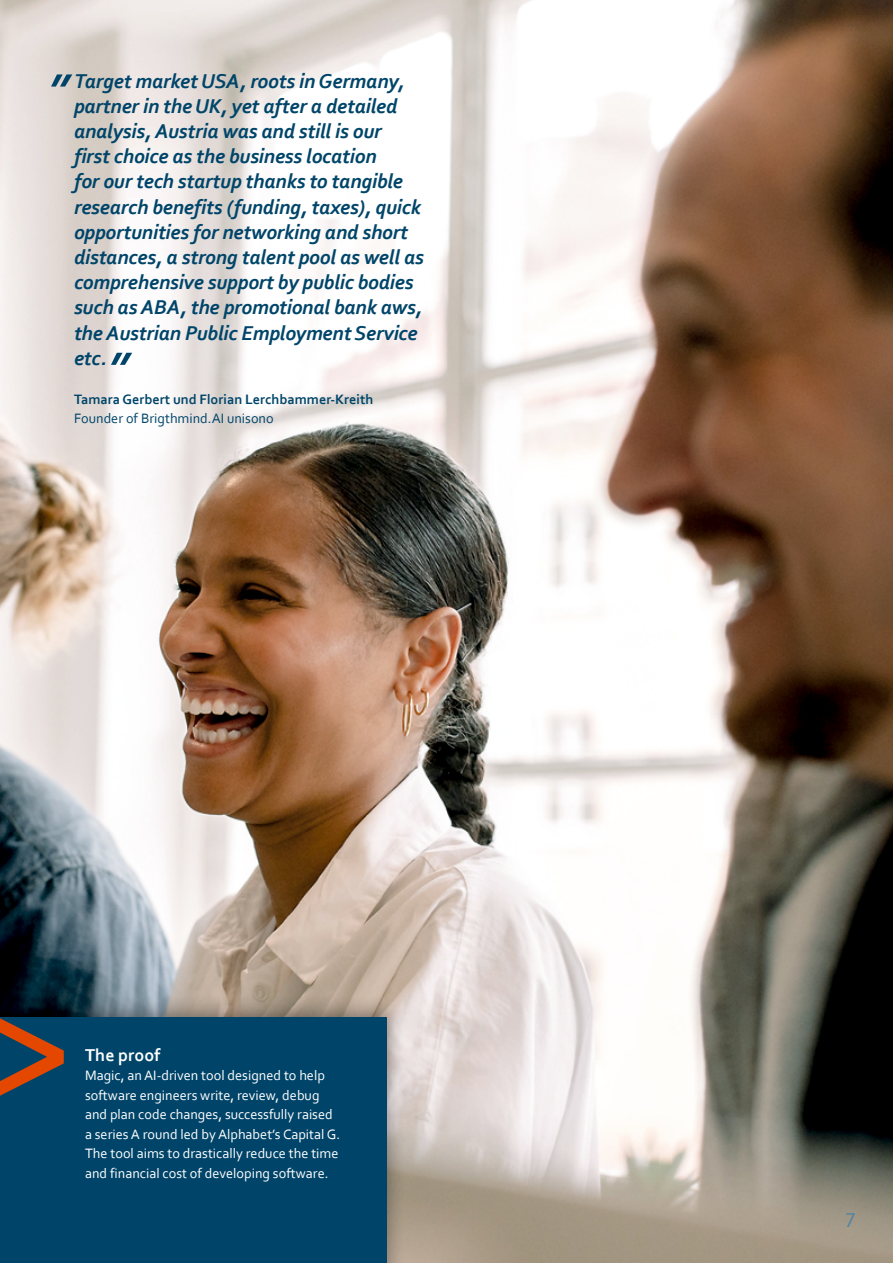
<style>
.page{position:relative;width:893px;height:1263px;background:#fff}
.page>*{position:absolute;margin:0;border:0;box-sizing:border-box;transform-origin:0 0}
.t1{font:italic 700 21px/25.2px "Corbel";letter-spacing:-.01em;color:#004569}
.t2{font:21px "Corbel";color:#5083a0}
.t3{font:700 18px "Corbel";color:#fff}
.t4{font:14.25px/19.5px "Corbel";color:#fff}
.t5{font:700 14.25px "Corbel";color:#004569}
.t6{font:14.25px "Corbel";color:#004569}
</style>
<div class="page">
<img style="left:0;top:0;width:893px;height:1263px">
<div style="left:0;top:993px;width:406px;height:270px;background:#000;opacity:.4"></div>
<div style="left:0;top:1017px;width:387px;height:246px;background:#004569"></div>
<svg style="left:0;top:1018px;width:64px;height:78px"></svg>
<svg style="left:51px;top:74px;width:21px;height:13px"></svg>
<svg style="left:111px;top:353px;width:21px;height:12px"></svg>
<p class="t1" style="left:74px;top:68px;width:351px">Target market USA, roots in Germany, partner in the UK, yet after a detailed analysis, Austria was and still is our<br>first choice as the business location<br>for our tech startup thanks to tangible research benefits (funding, taxes), quick opportunities for networking and short distances, a strong talent pool as well as comprehensive support by public bodies such as ABA, the promotional bank aws, the Austrian Public Employment Service etc.</p>
<p class="t5" style="left:74px;top:390px;width:301px">Tamara Gerbert und Florian Lerchbammer-Kreith</p>
<p class="t6" style="left:74px;top:410px;width:201px">Founder of Brigthmind.AI unisono</p>
<p class="t3" style="left:85px;top:1043px;width:77px">The proof</p>
<p class="t4" style="left:85px;top:1065px;width:257px">Magic, an AI-driven tool designed to help software engineers write, review, debug and plan code changes, successfully raised a series A round led by Alphabet’s Capital G.<br>The tool aims to drastically reduce the time and financial cost of developing software.</p>
<p class="t2" style="left:846px;top:1207px;width:11px">7</p>
</div>
